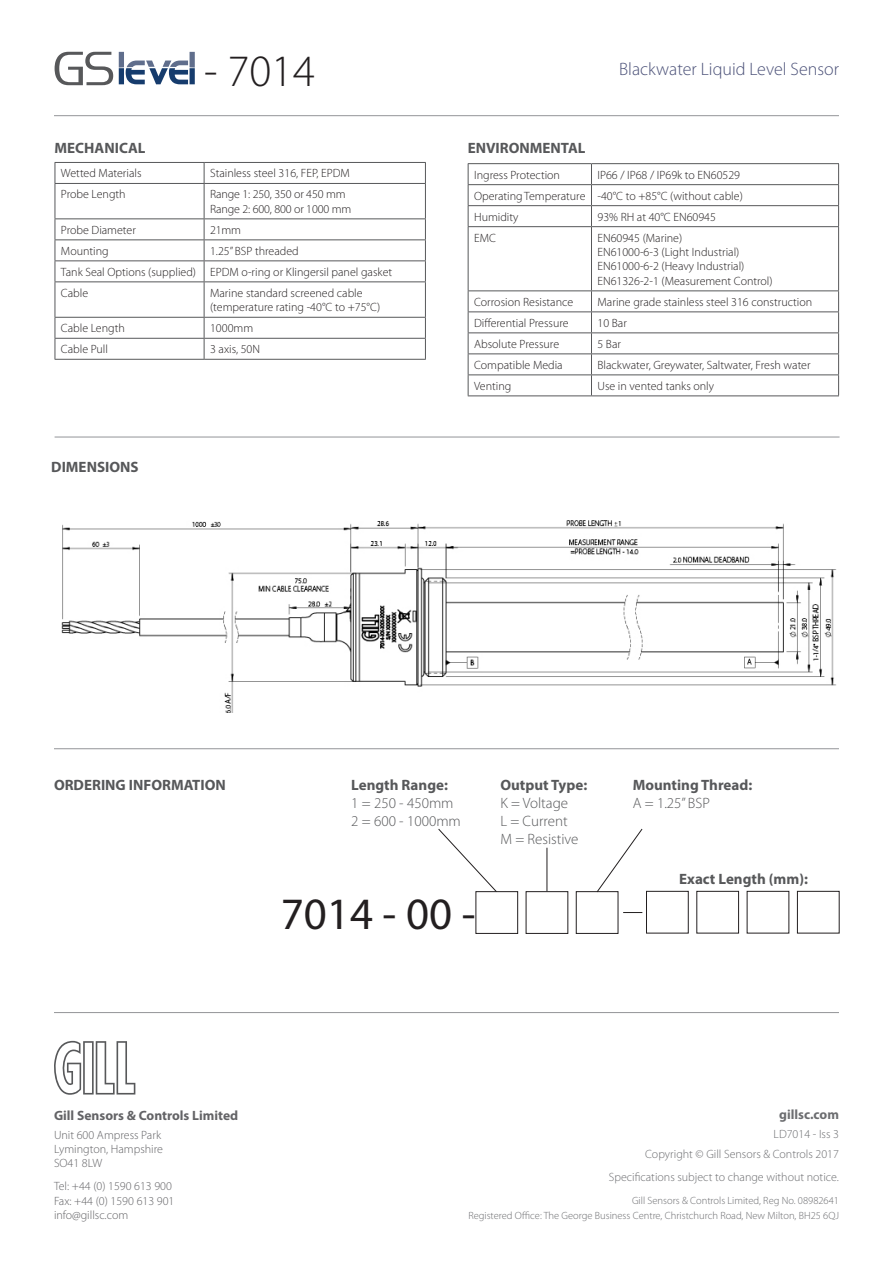
<style>
.page{position:relative;width:893px;height:1263px;background:#fff}
.page>*{position:absolute;margin:0;border:0;box-sizing:border-box;transform-origin:0 0}
.t1{font:45px "Myriad Pro";color:#231f20}
.t2{font:300 45px "Myriad Pro";color:#231f20}
.t3{font:300 18px "Myriad Pro";color:#4c5279}
.t4{font:700 15px "Myriad Pro";color:#57585a}
.t5{font:300 15px "Myriad Pro";color:#57585a}
.t6{font:700 13.5px "Myriad Pro";color:#636366}
.t7{font:700 13.5px "Myriad Pro";color:#6c6d70}
.t8{font:300 12px/14.4px "Myriad Pro";color:#231f20}
.t9{font:300 12px/14.4px "Myriad Pro";color:#636366}
.t10{font:300 12px "Myriad Pro";color:#6c6d70}
.t11{font:300 10.5px/15px "Myriad Pro";color:#6c6d70;text-align:right}
</style>
<div class="page">
<hr style="left:54px;top:115px;width:785px;height:1px;background:#939598">
<svg style="left:119px;top:52px;width:76px;height:32px"></svg>
<svg style="left:55px;top:52px;width:58px;height:33px"></svg>
<hr style="left:55px;top:281px;width:149px;height:1px;background:#57585a">
<hr style="left:204px;top:281px;width:222px;height:1px;background:#57585a">
<hr style="left:55px;top:317px;width:149px;height:1px;background:#57585a">
<hr style="left:204px;top:317px;width:222px;height:1px;background:#57585a">
<hr style="left:55px;top:338px;width:149px;height:1px;background:#57585a">
<hr style="left:204px;top:338px;width:222px;height:1px;background:#57585a">
<hr style="left:55px;top:359px;width:149px;height:1px;background:#57585a">
<hr style="left:204px;top:359px;width:222px;height:1px;background:#57585a">
<hr style="left:55px;top:162px;width:149px;height:1px;background:#57585a">
<svg style="left:55px;top:163px;width:1px;height:20px"></svg>
<hr style="left:204px;top:162px;width:222px;height:1px;background:#57585a">
<svg style="left:204px;top:163px;width:1px;height:20px"></svg>
<svg style="left:425px;top:163px;width:1px;height:20px"></svg>
<hr style="left:55px;top:183px;width:149px;height:1px;background:#57585a">
<hr style="left:55px;top:184px;width:1px;height:34px;background:#57585a">
<hr style="left:204px;top:183px;width:222px;height:1px;background:#57585a">
<hr style="left:204px;top:184px;width:1px;height:34px;background:#57585a">
<hr style="left:425px;top:184px;width:1px;height:34px;background:#57585a">
<hr style="left:55px;top:218px;width:149px;height:1px;background:#57585a">
<hr style="left:204px;top:218px;width:222px;height:1px;background:#57585a">
<hr style="left:55px;top:239px;width:149px;height:1px;background:#57585a">
<hr style="left:204px;top:239px;width:222px;height:1px;background:#57585a">
<hr style="left:55px;top:260px;width:149px;height:1px;background:#57585a">
<svg style="left:55px;top:219px;width:1px;height:62px"></svg>
<hr style="left:204px;top:260px;width:222px;height:1px;background:#57585a">
<svg style="left:204px;top:219px;width:1px;height:62px"></svg>
<svg style="left:425px;top:219px;width:1px;height:62px"></svg>
<hr style="left:55px;top:282px;width:1px;height:35px;background:#57585a">
<hr style="left:204px;top:282px;width:1px;height:35px;background:#57585a">
<hr style="left:425px;top:282px;width:1px;height:35px;background:#57585a">
<svg style="left:55px;top:318px;width:1px;height:41px"></svg>
<svg style="left:204px;top:318px;width:1px;height:41px"></svg>
<svg style="left:425px;top:318px;width:1px;height:41px"></svg>
<hr style="left:468px;top:163px;width:123px;height:1px;background:#57585a">
<hr style="left:591px;top:163px;width:248px;height:1px;background:#57585a">
<hr style="left:468px;top:184px;width:123px;height:1px;background:#57585a">
<hr style="left:591px;top:184px;width:248px;height:1px;background:#57585a">
<hr style="left:468px;top:205px;width:123px;height:1px;background:#57585a">
<svg style="left:468px;top:164px;width:1px;height:62px"></svg>
<hr style="left:591px;top:205px;width:248px;height:1px;background:#57585a">
<svg style="left:591px;top:164px;width:1px;height:62px"></svg>
<svg style="left:838px;top:164px;width:1px;height:62px"></svg>
<hr style="left:468px;top:226px;width:123px;height:1px;background:#57585a">
<hr style="left:468px;top:227px;width:1px;height:63px;background:#57585a">
<hr style="left:591px;top:226px;width:248px;height:1px;background:#57585a">
<hr style="left:591px;top:227px;width:1px;height:63px;background:#57585a">
<hr style="left:838px;top:227px;width:1px;height:63px;background:#57585a">
<hr style="left:468px;top:290px;width:123px;height:1px;background:#57585a">
<hr style="left:591px;top:290px;width:248px;height:1px;background:#57585a">
<hr style="left:468px;top:311px;width:123px;height:1px;background:#57585a">
<hr style="left:591px;top:311px;width:248px;height:1px;background:#57585a">
<hr style="left:468px;top:332px;width:123px;height:1px;background:#57585a">
<hr style="left:591px;top:332px;width:248px;height:1px;background:#57585a">
<hr style="left:468px;top:353px;width:123px;height:1px;background:#57585a">
<hr style="left:591px;top:353px;width:248px;height:1px;background:#57585a">
<hr style="left:468px;top:374px;width:123px;height:1px;background:#57585a">
<svg style="left:468px;top:291px;width:1px;height:104px"></svg>
<hr style="left:591px;top:374px;width:248px;height:1px;background:#57585a">
<svg style="left:591px;top:291px;width:1px;height:104px"></svg>
<svg style="left:838px;top:291px;width:1px;height:104px"></svg>
<hr style="left:468px;top:395px;width:123px;height:1px;background:#57585a">
<hr style="left:591px;top:395px;width:248px;height:1px;background:#57585a">
<svg style="left:54px;top:1041px;width:81px;height:54px"></svg>
<div style="left:475px;top:891px;width:43px;height:43px;border:1px solid #231f20"></div>
<div style="left:526px;top:891px;width:42px;height:43px;border:1px solid #231f20"></div>
<div style="left:576px;top:891px;width:42px;height:43px;border:1px solid #231f20"></div>
<div style="left:646px;top:891px;width:43px;height:42px;border:1px solid #231f20"></div>
<div style="left:696px;top:891px;width:43px;height:42px;border:1px solid #231f20"></div>
<div style="left:797px;top:891px;width:42px;height:42px;border:1px solid #231f20"></div>
<svg style="left:438px;top:829px;width:60px;height:64px"></svg>
<svg style="left:596px;top:828px;width:47px;height:65px"></svg>
<svg style="left:623px;top:912px;width:19px;height:1px"></svg>
<hr style="left:55px;top:437px;width:784px;height:1px;background:#939598">
<hr style="left:54px;top:748px;width:785px;height:1px;background:#939598">
<hr style="left:54px;top:1012px;width:785px;height:1px;background:#939598">
<hr style="left:547px;top:848px;width:1px;height:43px;background:#231f20">
<img style="left:61px;top:520px;width:776px;height:193px">
<p class="t4" style="left:55px;top:138px;width:93px">MECHANICAL</p>
<p class="t2" style="left:204px;top:44px;width:113px">- 7014</p>
<p class="t8" style="left:61px;top:166px;width:82px">Wetted Materials</p>
<p class="t8" style="left:210px;top:166px;width:141px">Stainless steel 316, FEP, EPDM</p>
<p class="t8" style="left:61px;top:187px;width:66px">Probe Length</p>
<p class="t8" style="left:210px;top:187px;width:137px">Range 1: 250, 350 or 450 mm</p>
<p class="t8" style="left:210px;top:202px;width:143px">Range 2: 600, 800 or 1000 mm</p>
<p class="t8" style="left:61px;top:223px;width:76px">Probe Diameter</p>
<p class="t8" style="left:210px;top:223px;width:33px">21mm</p>
<p class="t8" style="left:61px;top:244px;width:49px">Mounting</p>
<p class="t8" style="left:210px;top:244px;width:90px">1.25” BSP threaded</p>
<p class="t8" style="left:61px;top:265px;width:137px">Tank Seal Options (supplied)</p>
<p class="t8" style="left:210px;top:265px;width:184px">EPDM o-ring or Klingersil panel gasket</p>
<p class="t8" style="left:61px;top:286px;width:29px">Cable</p>
<p class="t8" style="left:210px;top:286px;width:172px">Marine standard screened cable (temperature rating -40°C to +75°C)</p>
<p class="t8" style="left:61px;top:321px;width:65px">Cable Length</p>
<p class="t8" style="left:210px;top:321px;width:45px">1000mm</p>
<p class="t8" style="left:61px;top:342px;width:49px">Cable Pull</p>
<p class="t8" style="left:210px;top:342px;width:52px">3 axis, 50N</p>
<p class="t4" style="left:51px;top:457px;width:89px">DIMENSIONS</p>
<p class="t4" style="left:468px;top:138px;width:119px">ENVIRONMENTAL</p>
<p class="t3" style="left:619px;top:59px;width:221px">Blackwater Liquid Level Sensor</p>
<p class="t8" style="left:474px;top:167px;width:87px">Ingress Protection</p>
<p class="t8" style="left:597px;top:167px;width:144px">IP66 / IP68 / IP69k to EN60529</p>
<p class="t8" style="left:474px;top:188px;width:113px">Operating Temperature</p>
<p class="t8" style="left:597px;top:188px;width:147px">-40°C to +85°C (without cable)</p>
<p class="t8" style="left:474px;top:209px;width:46px">Humidity</p>
<p class="t8" style="left:597px;top:209px;width:120px">93% RH at 40°C EN60945</p>
<p class="t8" style="left:474px;top:230px;width:23px">EMC</p>
<p class="t8" style="left:597px;top:230px;width:86px">EN60945 (Marine)</p>
<p class="t8" style="left:597px;top:245px;width:143px">EN61000-6-3 (Light Industrial)</p>
<p class="t8" style="left:597px;top:259px;width:148px">EN61000-6-2 (Heavy Industrial)</p>
<p class="t8" style="left:597px;top:274px;width:177px">EN61326-2-1 (Measurement Control)</p>
<p class="t8" style="left:474px;top:295px;width:101px">Corrosion Resistance</p>
<p class="t8" style="left:597px;top:295px;width:216px">Marine grade stainless steel 316 construction</p>
<p class="t8" style="left:474px;top:316px;width:96px">Differential Pressure</p>
<p class="t8" style="left:597px;top:316px;width:31px">10 Bar</p>
<p class="t8" style="left:474px;top:337px;width:87px">Absolute Pressure</p>
<p class="t8" style="left:597px;top:337px;width:25px">5 Bar</p>
<p class="t8" style="left:474px;top:358px;width:90px">Compatible Media</p>
<p class="t8" style="left:597px;top:358px;width:215px">Blackwater, Greywater, Saltwater, Fresh water</p>
<p class="t8" style="left:474px;top:379px;width:39px">Venting</p>
<p class="t8" style="left:597px;top:379px;width:118px">Use in vented tanks only</p>
<p class="t4" style="left:54px;top:775px;width:173px">ORDERING INFORMATION</p>
<p class="t4" style="left:351px;top:775px;width:98px">Length Range:</p>
<p class="t5" style="left:351px;top:794px;width:104px">1 = 250 - 450mm</p>
<p class="t5" style="left:351px;top:812px;width:111px">2 = 600 - 1000mm</p>
<p class="t4" style="left:500px;top:775px;width:88px">Output Type:</p>
<p class="t5" style="left:500px;top:794px;width:69px">K = Voltage</p>
<p class="t5" style="left:500px;top:812px;width:69px">L = Current</p>
<p class="t5" style="left:500px;top:830px;width:80px">M = Resistive</p>
<p class="t4" style="left:633px;top:775px;width:121px">Mounting Thread:</p>
<p class="t5" style="left:633px;top:794px;width:79px">A = 1.25” BSP</p>
<p class="t4" style="left:679px;top:869px;width:130px">Exact Length (mm):</p>
<p class="t1" style="left:281px;top:886px;width:196px">7014 - 00 -</p>
<p class="t6" style="left:54px;top:1106px;width:186px">Gill Sensors &amp; Controls Limited</p>
<p class="t9" style="left:54px;top:1127px;width:109px">Unit 600 Ampress Park</p>
<p class="t9" style="left:54px;top:1141px;width:110px">Lymington, Hampshire<br>SO41 8LW</p>
<p class="t9" style="left:54px;top:1179px;width:120px">Tel: +44 (0) 1590 613 900</p>
<p class="t9" style="left:54px;top:1193px;width:122px">Fax: +44 (0) 1590 613 901</p>
<p class="t9" style="left:54px;top:1208px;width:76px">info@gillsc.com</p>
<p class="t7" style="left:779px;top:1106px;width:61px">gillsc.com</p>
<p class="t10" style="left:774px;top:1127px;width:67px">LD7014 - Iss 3</p>
<p class="t10" style="left:645px;top:1146px;width:195px">Copyright © Gill Sensors &amp; Controls 2017</p>
<p class="t11" style="left:468px;top:1192px;width:372px">Gill Sensors &amp; Controls Limited, Reg No. 08982641<br>Registered Office: The George Business Centre, Christchurch Road, New Milton, BH25 6QJ</p>
<p class="t10" style="left:609px;top:1170px;width:232px">Specifications subject to change without notice.</p>
</div>
